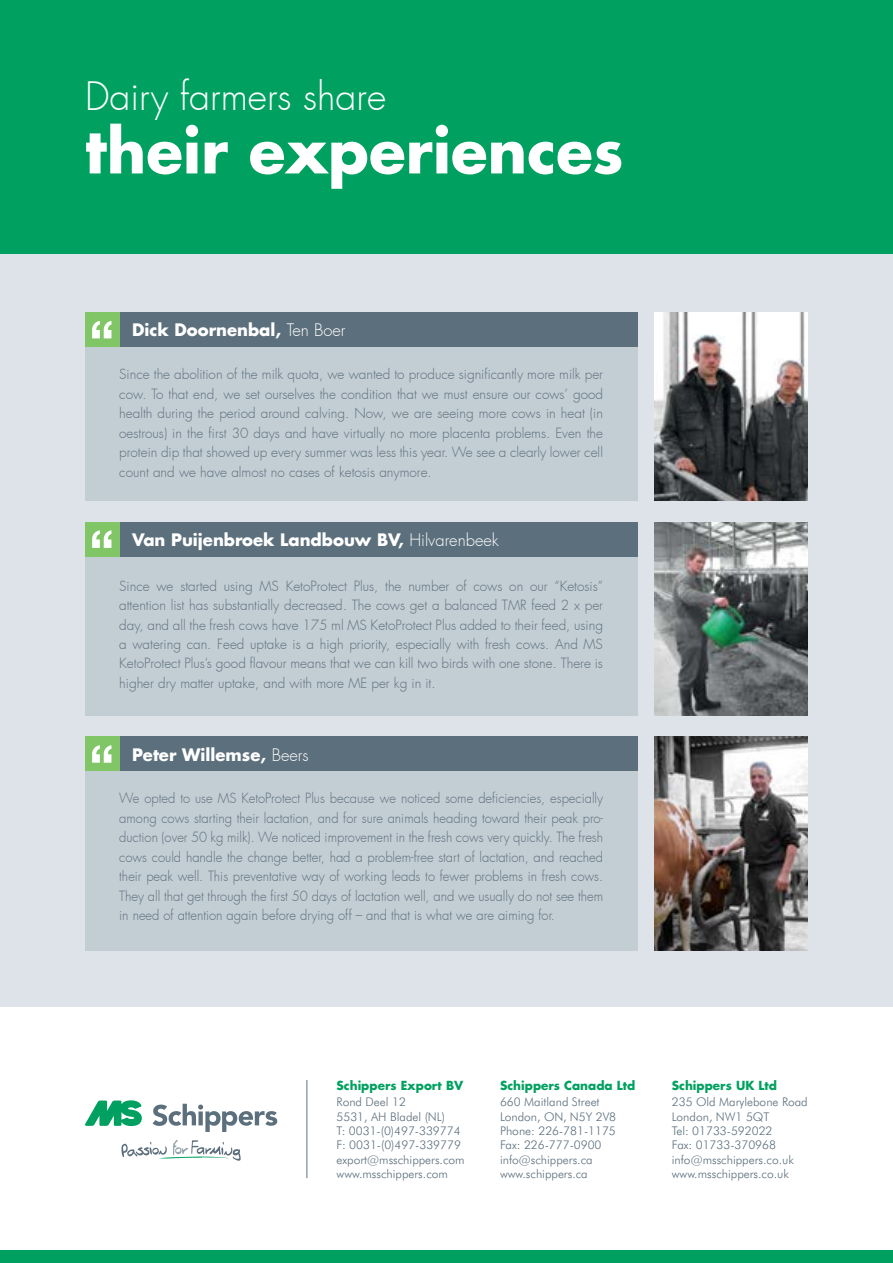
<style>
.page{position:relative;width:893px;height:1263px;background:#fff}
.page>*{position:absolute;margin:0;border:0;box-sizing:border-box;transform-origin:0 0}
.t1{font:700 60px "Futura LT";color:#fff}
.t2{font:300 37.5px "Futura LT";color:#fff}
.t3{font:700 16.5px "Futura LT";color:#fff}
.t4{font:300 13.5px/19.5px "Futura LT";color:#5c6f7c;text-align:justify}
.t5{font:300 13.5px/19.5px "Futura LT";color:#5c6f7c;text-align:justify;scale:.96 1}
.t6{font:300 12px/14.4px "Futura BT";color:#5c6f7c}
.t7{font:700 12px "Futura LT";color:#00a160}
.s1{font-weight:300}
</style>
<div class="page">
<div style="left:0;top:0;width:893px;height:1008px;background:#dde3e8"></div>
<div style="left:0;top:0;width:893px;height:254px;background:#00a160"></div>
<div style="left:0;top:1250px;width:893px;height:13px;background:#00a160"></div>
<svg style="left:85px;top:1100px;width:57px;height:26px"></svg>
<svg style="left:153px;top:1104px;width:124px;height:28px"></svg>
<svg style="left:121px;top:1140px;width:120px;height:21px"></svg>
<hr style="left:307px;top:1080px;width:1px;height:98px;background:#5c6f7c">
<div style="left:85px;top:313px;width:553px;height:188px;background:#c3cdd4"></div>
<div style="left:85px;top:737px;width:553px;height:213px;background:#c3cdd4"></div>
<div style="left:85px;top:522px;width:553px;height:194px;background:#c3cdd4"></div>
<img style="left:655px;top:313px;width:153px;height:188px">
<img style="left:655px;top:522px;width:153px;height:194px">
<img style="left:655px;top:737px;width:153px;height:213px">
<div style="left:119px;top:313px;width:519px;height:34px;background:#5c6f7c"></div>
<div style="left:119px;top:737px;width:519px;height:34px;background:#5c6f7c"></div>
<div style="left:119px;top:522px;width:519px;height:34px;background:#5c6f7c"></div>
<div style="left:85px;top:313px;width:34px;height:34px;background:#80c566"></div>
<div style="left:85px;top:737px;width:34px;height:34px;background:#80c566"></div>
<div style="left:85px;top:522px;width:34px;height:34px;background:#80c566"></div>
<svg style="left:92px;top:321px;width:19px;height:17px"></svg>
<svg style="left:92px;top:745px;width:19px;height:18px"></svg>
<svg style="left:92px;top:530px;width:19px;height:18px"></svg>
<h2 class="t2" style="left:85px;top:74px;width:303px">Dairy farmers share</h2>
<h1 class="t1" style="left:85px;top:111px;width:540px">their experiences</h1>
<p class="t3" style="left:132px;top:319px;width:215px">Dick Doornenbal, <span class="s1">Ten Boer</span></p>
<p class="t4" style="left:119px;top:365px;width:485px">Since the abolition of the milk quota, we wanted to produce significantly more milk per cow. To that end, we set ourselves the condition that we must ensure our cows’ good health during the period around calving. Now, we are seeing more cows in heat (in oestrous) in the first 30 days and have virtually no more placenta problems. Even the protein dip that showed up every summer was less this year. We see a clearly lower cell count and we have almost no cases of ketosis anymore.</p>
<p class="t3" style="left:132px;top:529px;width:368px">Van Puijenbroek Landbouw BV, <span class="s1">Hilvarenbeek</span></p>
<p class="t4" style="left:119px;top:576px;width:485px">Since we started using MS KetoProtect Plus, the number of cows on our “Ketosis” attention list has substantially decreased. The cows get a balanced TMR feed 2 x per day, and all the fresh cows have 175 ml MS KetoProtect Plus added to their feed, using a watering can. Feed uptake is a high priority, especially with fresh cows. And MS KetoProtect Plus’s good flavour means that we can kill two birds with one stone. There is higher dry matter uptake, and with more ME per kg in it.</p>
<p class="t3" style="left:132px;top:743px;width:178px">Peter Willemse, <span class="s1">Beers</span></p>
<p class="t5" style="left:119px;top:789px;width:506px">We opted to use MS KetoProtect Plus because we noticed some deficiencies, especially among cows starting their lactation, and for sure animals heading toward their peak pro&shy;duction (over 50 kg milk). We noticed improvement in the fresh cows very quickly. The fresh cows could handle the change better, had a problem-free start of lactation, and reached their peak well. This preventative way of working leads to fewer problems in fresh cows.<br>They all that get through the first 50 days of lactation well, and we usually do not see them in need of attention again before drying off – and that is what we are aiming for.</p>
<p class="t7" style="left:337px;top:1077px;width:128px">Schippers Export BV</p>
<p class="t6" style="left:337px;top:1094px;width:130px">Rond Deel 12<br>5531, AH Bladel (NL)<br>T: 0031-(0)497-339774<br>F: 0031-(0)497-339779 export@msschippers.com www.msschippers.com</p>
<p class="t7" style="left:500px;top:1077px;width:137px">Schippers Canada Ltd</p>
<p class="t6" style="left:500px;top:1094px;width:118px">660 Maitland Street<br>London, ON, N5Y 2V8<br>Phone: 226-781-1175<br>Fax: 226-777-0900 info@schippers.ca www.schippers.ca</p>
<p class="t7" style="left:672px;top:1077px;width:107px">Schippers UK Ltd</p>
<p class="t6" style="left:672px;top:1094px;width:137px">235 Old Marylebone Road<br>London, NW1 5QT<br>Tel: 01733-592022<br>Fax: 01733-370968 info@msschippers.co.uk www.msschippers.co.uk</p>
</div>
